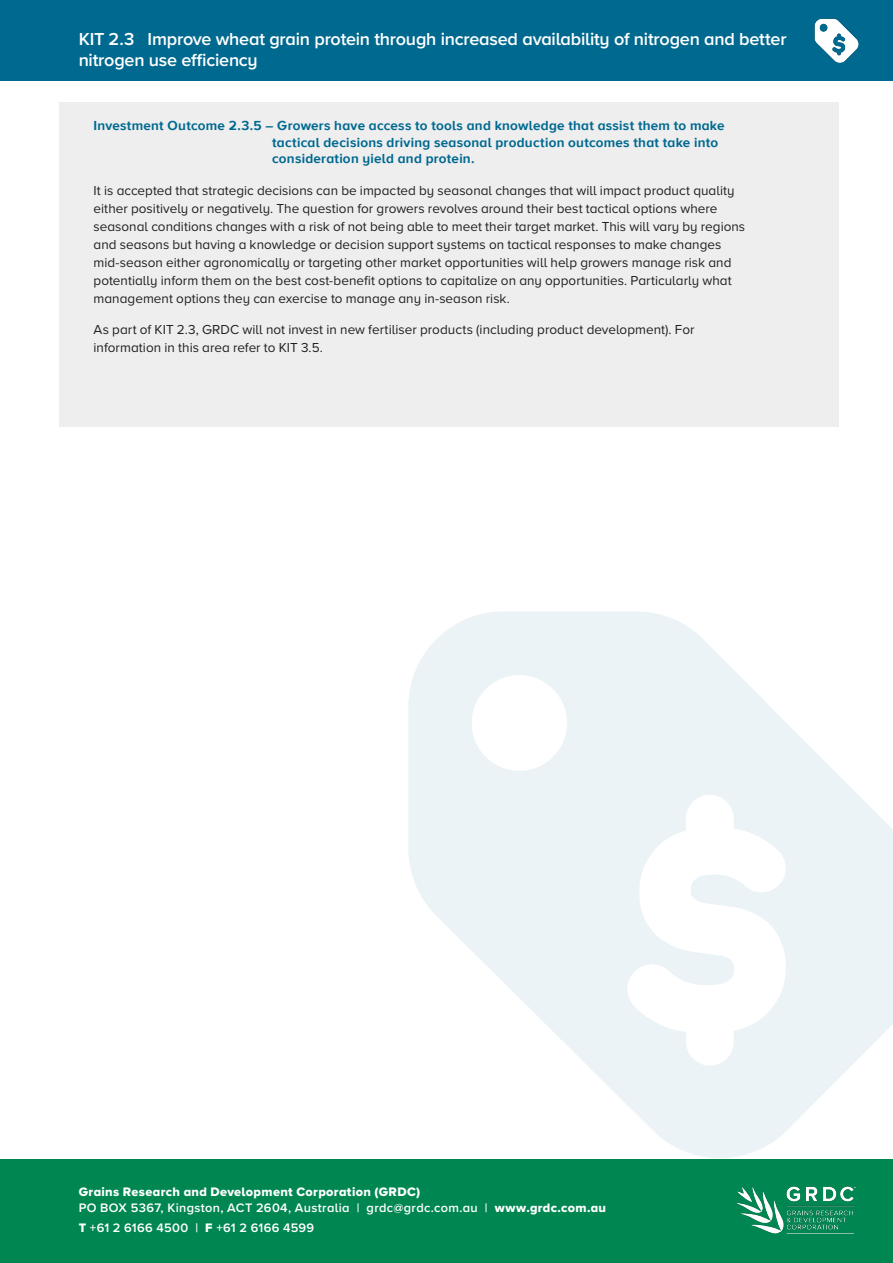
<style>
.page{position:relative;width:893px;height:1263px;background:#fff}
.page>*{position:absolute;margin:0;border:0;box-sizing:border-box;transform-origin:0 0}
.Banner_body_text{font:600 18px/21.6px "Proxima Nova A";letter-spacing:-.015em;color:#fff}
.Body_text{font:13.5px/18px "Proxima Nova A";color:#231f20}
.Text_heading_2_-_col{font:700 13.5px/16.5px "Proxima Nova AW01";letter-spacing:.02em;color:#00698f}
.t1{font:600 12.75px "Proxima Nova A";letter-spacing:.03em;color:#fff}
.t2{font:12.75px "Proxima Nova A Extrabld";letter-spacing:.025em;color:#fff}
.s1{font-family:"Proxima Nova A Extrabld";font-weight:400}
</style>
<div class="page">
<img style="left:391px;top:611px;width:502px;height:549px">
<div style="left:0;top:0;width:893px;height:80px;background:#00698f"></div>
<img style="left:814px;top:18px;width:45px;height:45px">
<div style="left:59px;top:103px;width:780px;height:324px;background:#eeeeef"></div>
<div style="left:0;top:1160px;width:893px;height:103px;background:#008751"></div>
<img style="left:736px;top:1186px;width:120px;height:48px">
<p class="Banner_body_text" style="left:79px;top:27px;width:709px">KIT 2.3 Improve wheat grain protein through increased availability of nitrogen and better nitrogen use efficiency</p>
<p class="Text_heading_2_-_col" style="left:272px;top:117px;width:454px;text-indent:-179px">Investment Outcome 2.3.5 – Growers have access to tools and knowledge that assist them to make tactical decisions driving seasonal production outcomes that take into consideration yield and protein.</p>
<p class="Body_text" style="left:94px;top:181px;width:653px">It is accepted that strategic decisions can be impacted by seasonal changes that will impact product quality either positively or negatively. The question for growers revolves around their best tactical options where seasonal conditions changes with a risk of not being able to meet their target market. This will vary by regions and seasons but having a knowledge or decision support systems on tactical responses to make changes mid-season either agronomically or targeting other market opportunities will help growers manage risk and potentially inform them on the best cost-benefit options to capitalize on any opportunities. Particularly what management options they can exercise to manage any in-season risk.</p>
<p class="Body_text" style="left:94px;top:320px;width:603px">As part of KIT 2.3, GRDC will not invest in new fertiliser products (including product development). For information in this area refer to KIT 3.5.</p>
<p class="t2" style="left:79px;top:1182px;width:343px">Grains Research and Development Corporation (GRDC)</p>
<p class="t1" style="left:79px;top:1198px;width:529px">PO BOX 5367, Kingston, ACT 2604, Australia | grdc@grdc.com.au | <span class="s1">www.grdc.com.au</span></p>
<p class="t1" style="left:79px;top:1218px;width:237px"><span class="s1">T</span> +61 2 6166 4500 | <span class="s1">F</span> +61 2 6166 4599</p>
</div>
